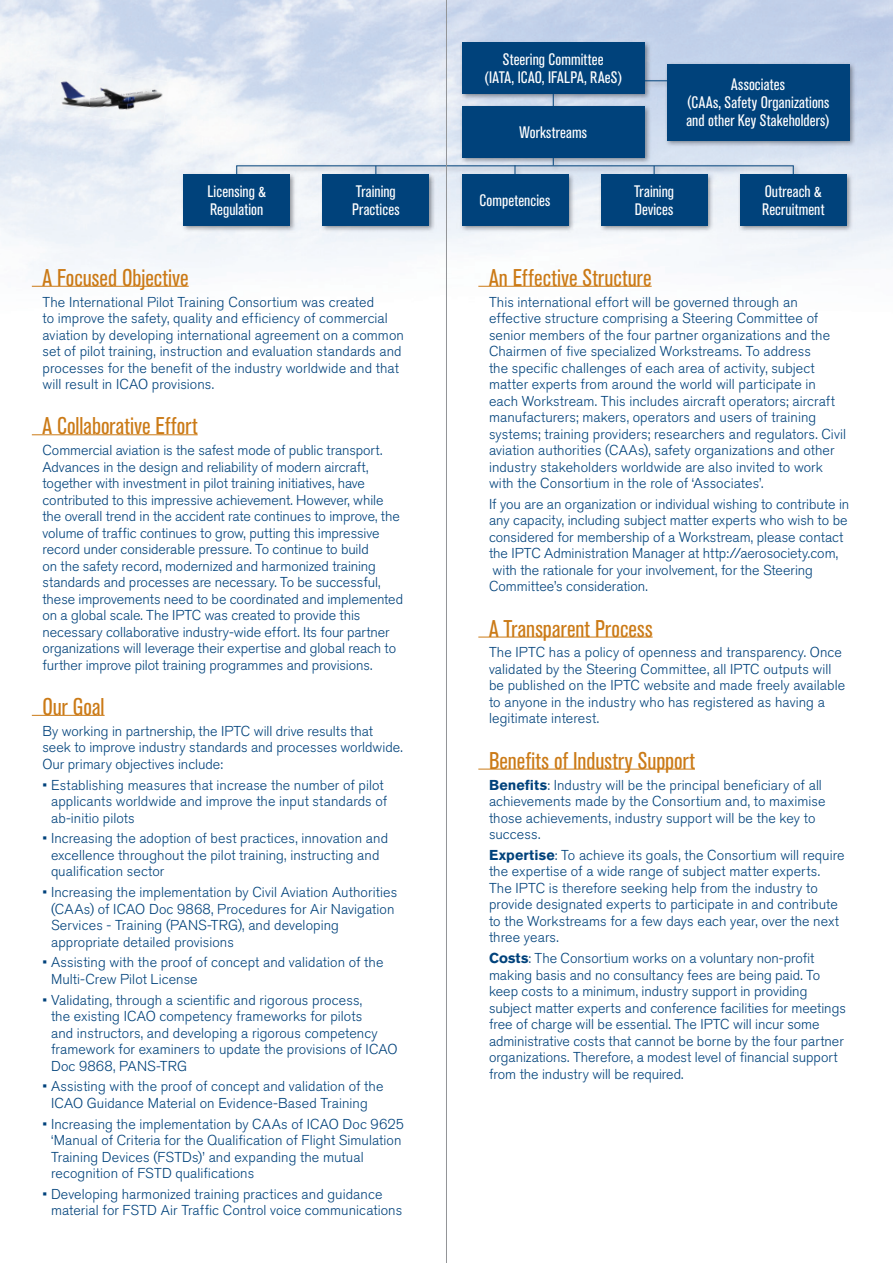
<style>
.page{position:relative;width:893px;height:1263px;background:#fff}
.page>*{position:absolute;margin:0;border:0;box-sizing:border-box;transform-origin:0 0}
.t1{font:condensed 24px "Akzidenz Grotesk Pro";letter-spacing:.005em;color:#cb7a16}
.t2{font:condensed 16.5px/18px "Akzidenz Grotesk Pro";letter-spacing:.005em;color:#fff}
.t3{font:300 14.25px/16.5px "Akzidenz Grotesk Pro";color:#00427b}
.s1{font-weight:700}
</style>
<div class="page">
<img style="left:50px;top:66px;width:44px;height:49px">
<img style="left:88px;top:71px;width:44px;height:50px">
<img style="left:125px;top:77px;width:44px;height:49px">
<hr style="left:32px;top:286px;width:157px;height:1px;background:#cb7a16">
<hr style="left:32px;top:434px;width:166px;height:1px;background:#cb7a16">
<hr style="left:32px;top:715px;width:73px;height:1px;background:#cb7a16">
<hr style="left:478px;top:286px;width:174px;height:1px;background:#cb7a16">
<hr style="left:478px;top:637px;width:175px;height:1px;background:#cb7a16">
<hr style="left:478px;top:769px;width:217px;height:1px;background:#cb7a16">
<img style="left:181px;top:40px;width:675px;height:192px">
<hr style="left:553px;top:94px;width:1px;height:71px;background:#00427b">
<hr style="left:236px;top:165px;width:558px;height:1px;background:#00427b">
<hr style="left:611px;top:80px;width:85px;height:1px;background:#00427b">
<div style="left:667px;top:64px;width:182px;height:76px;background:#00427b"></div>
<div style="left:184px;top:174px;width:106px;height:51px;background:#00427b"></div>
<div style="left:323px;top:174px;width:106px;height:51px;background:#00427b"></div>
<div style="left:462px;top:174px;width:106px;height:51px;background:#00427b"></div>
<div style="left:601px;top:174px;width:106px;height:51px;background:#00427b"></div>
<div style="left:740px;top:174px;width:106px;height:51px;background:#00427b"></div>
<div style="left:462px;top:106px;width:183px;height:51px;background:#00427b"></div>
<div style="left:462px;top:43px;width:183px;height:51px;background:#00427b"></div>
<hr style="left:446px;top:0;width:1px;height:1263px;background:#939598">
<p class="t2" style="left:484px;top:50px;width:140px;text-align:center">Steering Committee<br>(IATA, ICAO, IFALPA, RAeS)</p>
<p class="t2" style="left:519px;top:123px;width:69px">Workstreams</p>
<p class="t2" style="left:686px;top:75px;width:145px;text-align:center">Associates<br>(CAAs, Safety Organizations and other Key Stakeholders)</p>
<p class="t2" style="left:207px;top:182px;width:60px">Licensing &amp;<br>Regulation</p>
<p class="t2" style="left:352px;top:182px;width:49px">Training<br>Practices</p>
<p class="t2" style="left:480px;top:191px;width:72px">Competencies</p>
<p class="t2" style="left:634px;top:182px;width:41px">Training<br>Devices</p>
<p class="t2" style="left:762px;top:182px;width:64px">Outreach &amp;<br>Recruitment</p>
<h1 class="t1" style="left:43px;top:262px;width:148px">A Focused Objective</h1>
<p class="t3" style="left:43px;top:293px;width:363px">The International Pilot Training Consortium was created<br>to improve the safety, quality and efficiency of commercial aviation by developing international agreement on a common set of pilot training, instruction and evaluation standards and processes for the benefit of the industry worldwide and that will result in ICAO provisions.</p>
<h1 class="t1" style="left:43px;top:410px;width:157px">A Collaborative Effort</h1>
<p class="t3" style="left:43px;top:442px;width:362px">Commercial aviation is the safest mode of public transport.<br>Advances in the design and reliability of modern aircraft, together with investment in pilot training initiatives, have contributed to this impressive achievement. However, while the overall trend in the accident rate continues to improve, the volume of traffic continues to grow, putting this impressive record under considerable pressure. To continue to build<br>on the safety record, modernized and harmonized training standards and processes are necessary. To be successful, these improvements need to be coordinated and implemented on a global scale. The IPTC was created to provide this necessary collaborative industry-wide effort. Its four partner organizations will leverage their expertise and global reach to further improve pilot training programmes and provisions.</p>
<h1 class="t1" style="left:43px;top:691px;width:64px">Our Goal</h1>
<p class="t3" style="left:43px;top:722px;width:362px">By working in partnership, the IPTC will drive results that seek to improve industry standards and processes worldwide.<br>Our primary objectives include:</p>
<p class="t3" style="left:51px;top:776px;width:338px;text-indent:-9px">• Establishing measures that increase the number of pilot applicants worldwide and improve the input standards of ab-initio pilots</p>
<p class="t3" style="left:51px;top:830px;width:339px;text-indent:-9px">• Increasing the adoption of best practices, innovation and excellence throughout the pilot training, instructing and qualification sector</p>
<p class="t3" style="left:51px;top:884px;width:348px;text-indent:-9px">• Increasing the implementation by Civil Aviation Authorities (CAAs) of ICAO Doc 9868, Procedures for Air Navigation Services - Training (PANS-TRG), and developing appropriate detailed provisions</p>
<p class="t3" style="left:51px;top:954px;width:334px;text-indent:-9px">• Assisting with the proof of concept and validation of the<br>Multi-Crew Pilot License</p>
<p class="t3" style="left:51px;top:991px;width:348px;text-indent:-9px">• Validating, through a scientific and rigorous process,<br>the existing ICAO competency frameworks for pilots<br>and instructors, and developing a rigorous competency framework for examiners to update the provisions of ICAO Doc 9868, PANS-TRG</p>
<p class="t3" style="left:43px;top:1078px;width:342px;text-align:center">• Assisting with the proof of concept and validation of the<br>ICAO Guidance Material on Evidence-Based Training</p>
<p class="t3" style="left:51px;top:1115px;width:354px;text-indent:-9px">• Increasing the implementation by CAAs of ICAO Doc 9625 ‘Manual of Criteria for the Qualification of Flight Simulation Training Devices (FSTDs)’ and expanding the mutual recognition of FSTD qualifications</p>
<p class="t3" style="left:51px;top:1185px;width:353px;text-indent:-9px">• Developing harmonized training practices and guidance material for FSTD Air Traffic Control voice communications</p>
<h1 class="t1" style="left:489px;top:262px;width:164px">An Effective Structure</h1>
<p class="t3" style="left:489px;top:293px;width:359px">This international effort will be governed through an effective structure comprising a Steering Committee of senior members of the four partner organizations and the Chairmen of five specialized Workstreams. To address<br>the specific challenges of each area of activity, subject matter experts from around the world will participate in each Workstream. This includes aircraft operators; aircraft manufacturers; makers, operators and users of training systems; training providers; researchers and regulators. Civil aviation authorities (CAAs), safety organizations and other industry stakeholders worldwide are also invited to work with the Consortium in the role of ‘Associates’.</p>
<p class="t3" style="left:489px;top:496px;width:362px">If you are an organization or individual wishing to contribute in any capacity, including subject matter experts who wish to be considered for membership of a Workstream, please contact the IPTC Administration Manager at http://aerosociety.com, with the rationale for your involvement, for the Steering Committee’s consideration.</p>
<h1 class="t1" style="left:489px;top:613px;width:165px">A Transparent Process</h1>
<p class="t3" style="left:489px;top:644px;width:358px">The IPTC has a policy of openness and transparency. Once validated by the Steering Committee, all IPTC outputs will be published on the IPTC website and made freely available to anyone in the industry who has registered as having a legitimate interest.</p>
<h1 class="t1" style="left:489px;top:745px;width:207px">Benefits of Industry Support</h1>
<p class="t3" style="left:489px;top:776px;width:338px"><span class="s1">Benefits</span>: Industry will be the principal beneficiary of all achievements made by the Consortium and, to maximise those achievements, industry support will be the key to success.</p>
<p class="t3" style="left:489px;top:846px;width:357px"><span class="s1">Expertise</span>: To achieve its goals, the Consortium will require the expertise of a wide range of subject matter experts.<br>The IPTC is therefore seeking help from the industry to provide designated experts to participate in and contribute to the Workstreams for a few days each year, over the next three years.</p>
<p class="t3" style="left:489px;top:950px;width:358px"><span class="s1">Costs</span>: The Consortium works on a voluntary non-profit making basis and no consultancy fees are being paid. To keep costs to a minimum, industry support in providing subject matter experts and conference facilities for meetings free of charge will be essential. The IPTC will incur some administrative costs that cannot be borne by the four partner organizations. Therefore, a modest level of financial support from the industry will be required.</p>
</div>
